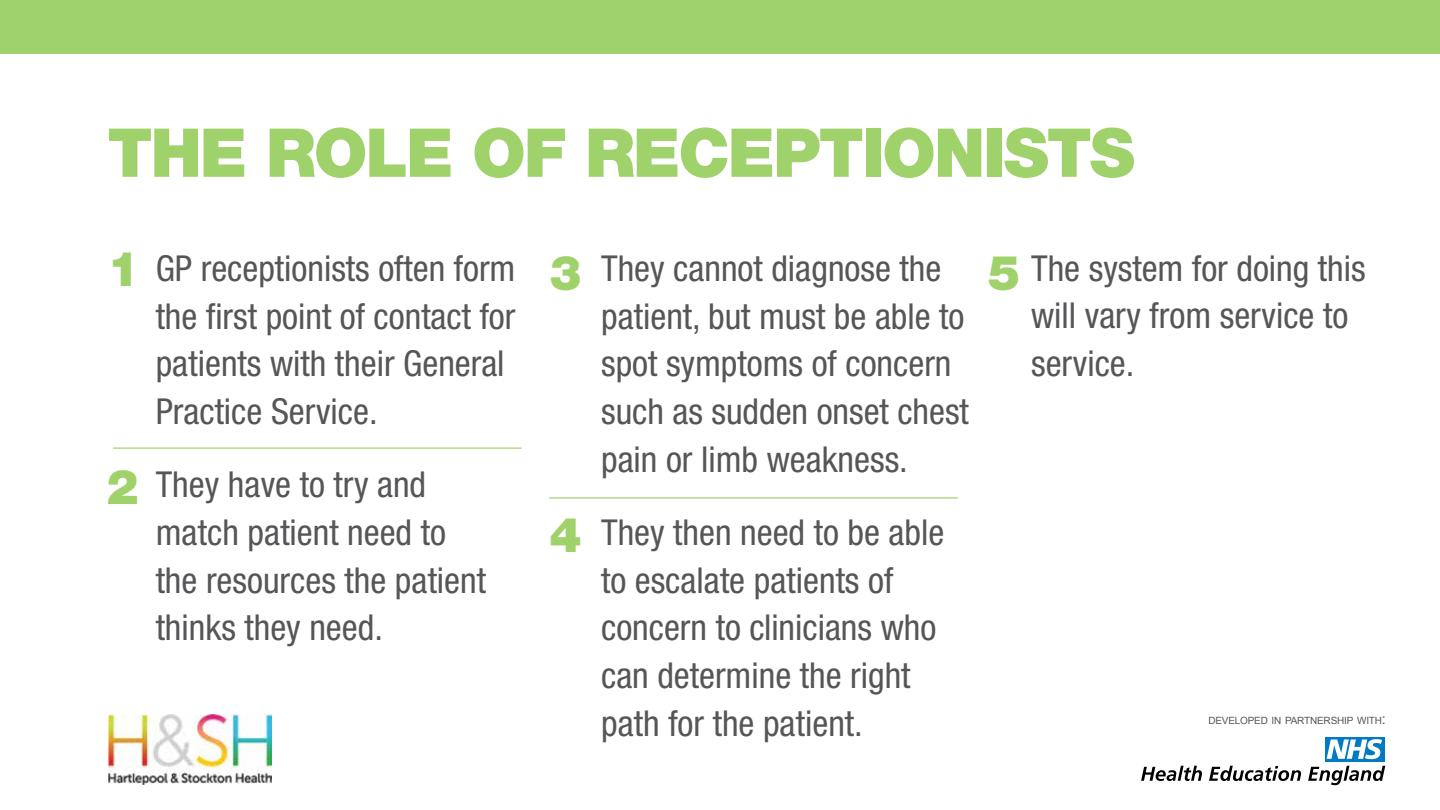
<style>
.page{position:relative;width:1440px;height:810px;background:#fff}
.page>*{position:absolute;margin:0;border:0;box-sizing:border-box;transform-origin:0 0}
.t1{font:900 67.5px "Helvetica Neue LT Std";letter-spacing:-.03em;color:#a0d26b}
.t2{font:900 48px "Helvetica Neue LT Std";color:#a0d26b}
.t3{font:condensed 35.85px/47.7px "Helvetica Neue LT Std";color:#565659}
.t4{font:10.05px "Arial";letter-spacing:-.015em;color:#565659}
.s1{font-size:14.25px}
</style>
<div class="page">
<div style="left:0;top:0;width:1439px;height:54px;background:#a0d26b"></div>
<hr style="left:113px;top:448px;width:408px;height:1px;background:#a0d26b">
<hr style="left:549px;top:497px;width:408px;height:2px;background:#a0d26b">
<img style="left:108px;top:714px;width:163px;height:70px">
<div style="left:1324px;top:737px;width:60px;height:24px;background:#007ac2"></div>
<svg style="left:1326px;top:739px;width:55px;height:20px"></svg>
<svg style="left:1141px;top:766px;width:60px;height:15px"></svg>
<svg style="left:1209px;top:766px;width:91px;height:15px"></svg>
<svg style="left:1308px;top:766px;width:77px;height:19px"></svg>
<h1 class="t1" style="left:107px;top:112px;width:1028px">THE ROLE OF RECEPTIONISTS</h1>
<h2 class="t2" style="left:107px;top:241px;width:34px">1</h2>
<h2 class="t2" style="left:549px;top:245px;width:34px">3</h2>
<h2 class="t2" style="left:988px;top:245px;width:34px">5</h2>
<p class="t3" style="left:156px;top:244px;width:361px">GP receptionists often form the first point of contact for patients with their General<br>Practice Service.</p>
<p class="t3" style="left:601px;top:244px;width:369px">They cannot diagnose the patient, but must be able to spot symptoms of concern such as sudden onset chest pain or limb weakness.</p>
<h2 class="t2" style="left:106px;top:459px;width:34px">2</h2>
<p class="t3" style="left:156px;top:460px;width:332px">They have to try and match patient need to the resources the patient thinks they need.</p>
<h2 class="t2" style="left:549px;top:506px;width:34px">4</h2>
<p class="t3" style="left:601px;top:508px;width:344px">They then need to be able to escalate patients of concern to clinicians who can determine the right path for the patient.</p>
<p class="t3" style="left:1031px;top:244px;width:336px">The system for doing this will vary from service to service.</p>
<p class="t4" style="left:1208px;top:714px;width:179px">DEVELOPED IN PARTNERSHIP WITH<span class="s1">:</span></p>
</div>
